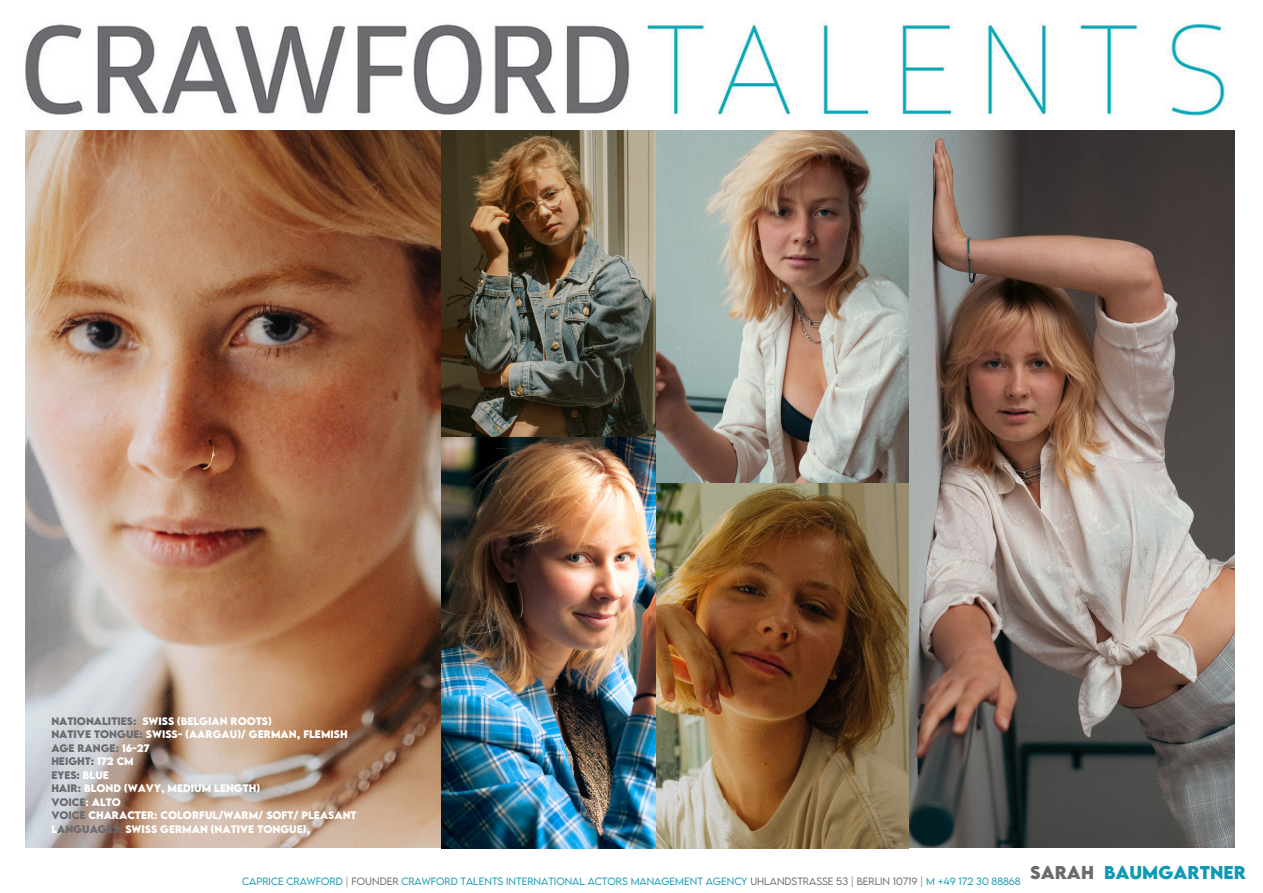
<style>
.page{position:relative;width:1263px;height:893px;background:#fff}
.page>*{position:absolute;margin:0;border:0;box-sizing:border-box;transform-origin:0 0}
.t1{font:700 16.5px "LEMONMILK";color:#0e9ab3}
.t2{font:700 9.68px/13.5px "LEMONMILK";letter-spacing:.13em;color:#fff}
.t3{font:300 9.45px "LEMONMILK";letter-spacing:.115em;color:#0e9ab3}
.s1{color:#6b6a6e}
</style>
<div class="page">
<img style="left:25px;top:19px;width:1201px;height:97px">
<img style="left:909px;top:131px;width:325px;height:717px">
<img style="left:25px;top:131px;width:632px;height:717px">
<img style="left:657px;top:131px;width:252px;height:353px">
<img style="left:657px;top:484px;width:252px;height:364px">
<p class="t2" style="left:51px;top:714px;width:306px"><span class="s1">NATIONALITIES:</span> SWISS (BELGIAN ROOTS)<br><span class="s1">NATIVE TONGUE:</span> SWISS- (AARGAU)/ GERMAN, FLEM ISH<br><span class="s1">AGE RANGE:</span> 16-27<br><span class="s1">HEIGHT:</span> 172 CM<br><span class="s1">EYES:</span> BLUE<br><span class="s1">HAIR:</span> BLOND (WAVY, M EDIUM LENGTH)<br><span class="s1">VOICE</span>: ALTO<br><span class="s1">VOICE</span> CHARACTER: COLORFUL/WARM/ SOFT/ PLEASANT<br>L<span class="s1">ANGUAGES:</span> SWISS GERMAN (NATIVE TONGUE),</p>
<p class="t3" style="left:242px;top:875px;width:780px">CAPRICE CRAWFORD <span class="s1">| FOUNDER</span> CRAWFORD TALENTS INTERNATIONAL ACTORS MANAGEM ENT AGENCY <span class="s1">UHLANDSTRASSE 53 | BERLIN 10719 |</span> M +49 172 30 88868</p>
<h1 class="t1" style="left:1030px;top:861px;width:217px"><span class="s1">SARAH</span> BAUMGARTNER</h1>
</div>
